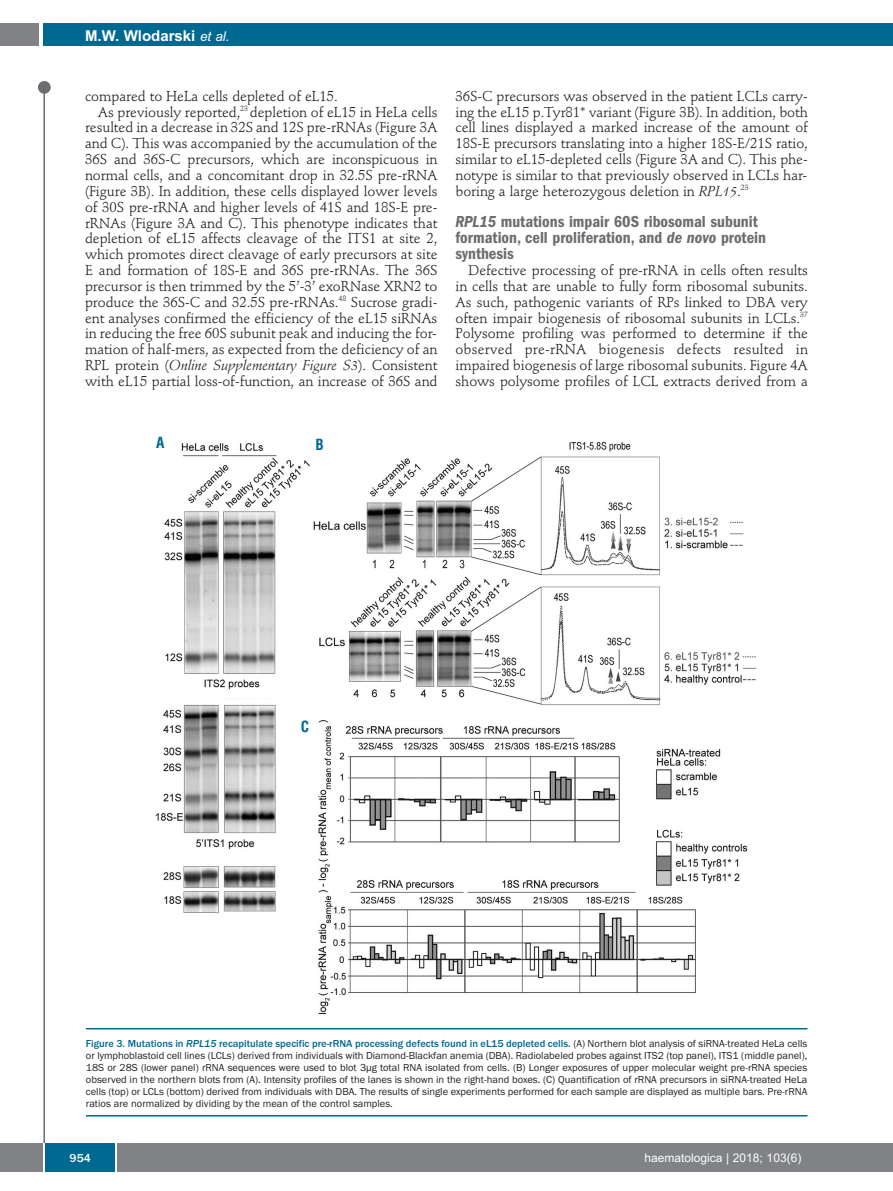
<style>
.page{position:relative;width:893px;height:1191px;background:#fff}
.page>*{position:absolute;margin:0;border:0;box-sizing:border-box;transform-origin:0 0}
.t1{font:600 condensed 16.5px/15.9px "Franklin Gothic";color:#6c6d70}
.t2{font:700 15px "Arial";color:#fff}
.t3{font:700 condensed 15px "Helvetica";color:#006991}
.t4{font:14.25px/15.9px "Stempel Schneidler";letter-spacing:-.005em;color:#231f20;text-align:justify}
.t5{font:italic 14.25px "Stempel Schneidler";letter-spacing:-.005em;color:#231f20}
.t6{font:12px "Arial";color:#fff}
.t7{font:500 12px "Franklin Gothic";color:#fff}
.t8{font:10.5px/12px "Franklin Gothic";color:#231f20;text-align:justify}
.s1{font-weight:400;font-style:italic;font-size:13.5px}
.s2{font-style:normal}
.s3{font-style:italic}
.s4{font-weight:500;color:#006991}
.s5{font-weight:500;font-style:italic;color:#006991}
</style>
<div class="page">
<div style="left:38px;top:81px;width:13px;height:13px;background:#6c6d70;border-radius:50%"></div>
<hr style="left:43px;top:84px;width:2px;height:1061px;background:#6c6d70">
<div style="left:43px;top:23px;width:850px;height:22px;background:#006991"></div>
<div style="left:0;top:23px;width:39px;height:22px;background:#808285"></div>
<div style="left:0;top:1143px;width:893px;height:28px;background:#808285"></div>
<div style="left:45px;top:1143px;width:71px;height:28px;background:#006991"></div>
<hr style="left:43px;top:1143px;width:2px;height:28px;background:#fff">
<svg style="left:116px;top:1143px;width:1px;height:28px"></svg>
<img style="left:155px;top:441px;width:602px;height:573px">
<hr style="left:86px;top:1028px;width:721px;height:1px;background:#006991">
<hr style="left:86px;top:1115px;width:721px;height:1px;background:#006991">
<p class="t2" style="left:85px;top:27px;width:146px">M.W. Wlodarski <span class="s1">et al.</span></p>
<p class="t4" style="left:85px;top:89px;width:254px">compared to HeLa cells depleted of eL15.</p>
<p class="t4" style="left:98px;top:105px;width:341px">As previously reported,<sup>23</sup> depletion of eL15 in HeLa cells</p>
<p class="t4" style="left:85px;top:121px;width:354px">resulted in a decrease in 32S and 12S pre-rRNAs (Figure 3A</p>
<p class="t4" style="left:85px;top:137px;width:354px">and C). This was accompanied by the accumulation of the</p>
<p class="t4" style="left:85px;top:153px;width:354px">36S and 36S-C precursors, which are inconspicuous in</p>
<p class="t4" style="left:85px;top:168px;width:354px">normal cells, and a concomitant drop in 32.5S pre-rRNA</p>
<p class="t4" style="left:85px;top:184px;width:354px">(Figure 3B). In addition, these cells displayed lower levels</p>
<p class="t4" style="left:85px;top:200px;width:354px">of 30S pre-rRNA and higher levels of 41S and 18S-E pre-</p>
<p class="t4" style="left:85px;top:216px;width:354px">rRNAs (Figure 3A and C). This phenotype indicates that</p>
<p class="t4" style="left:85px;top:232px;width:354px">depletion of eL15 affects cleavage of the ITS1 at site 2,</p>
<p class="t4" style="left:85px;top:248px;width:354px">which promotes direct cleavage of early precursors at site</p>
<p class="t4" style="left:85px;top:264px;width:354px">E and formation of 18S-E and 36S pre-rRNAs. The 36S</p>
<p class="t4" style="left:85px;top:279px;width:354px">precursor is then trimmed by the 5’-3’ exoRNase XRN2 to</p>
<p class="t4" style="left:85px;top:295px;width:354px">produce the 36S-C and 32.5S pre-rRNAs.<sup>48</sup> Sucrose gradi-</p>
<p class="t4" style="left:85px;top:311px;width:354px">ent analyses confirmed the efficiency of the eL15 siRNAs</p>
<p class="t4" style="left:85px;top:327px;width:353px">in reducing the free 60S subunit peak and inducing the for-</p>
<p class="t4" style="left:85px;top:343px;width:354px">mation of half-mers, as expected from the deficiency of an</p>
<p class="t5" style="left:85px;top:359px;width:354px"><span class="s2">RPL protein (</span>Online Supplementary Figure S3<span class="s2">). Consistent</span></p>
<p class="t4" style="left:85px;top:374px;width:354px">with eL15 partial loss-of-function, an increase of 36S and</p>
<p class="t4" style="left:455px;top:89px;width:354px">36S-C precursors was observed in the patient LCLs carry&shy;ing the eL15 p.Tyr81* variant (Figure 3B). In addition, both cell lines displayed a marked increase of the amount of 18S-E precursors translating into a higher 18S-E/21S ratio, similar to eL15-depleted cells (Figure 3A and C). This phe&shy;notype is similar to that previously observed in LCLs har&shy;boring a large heterozygous deletion in <span class="s3">RPL15</span>.<sup>23</sup></p>
<p class="t1" style="left:455px;top:215px;width:312px"><span class="s3">RPL15</span> mutations impair 60S ribosomal subunit formation, cell proliferation, and <span class="s3">de novo</span> protein synthesis</p>
<p class="t4" style="left:455px;top:263px;width:354px;text-indent:13px">Defective processing of pre-rRNA in cells often results in cells that are unable to fully form ribosomal subunits.<br>As such, pathogenic variants of RPs linked to DBA very often impair biogenesis of ribosomal subunits in LCLs.<sup>37<br></sup>Polysome profiling was performed to determine if the observed pre-rRNA biogenesis defects resulted in impaired biogenesis of large ribosomal subunits. Figure 4A shows polysome profiles of LCL extracts derived from a</p>
<p class="t3" style="left:156px;top:434px;width:10px">A</p>
<p class="t3" style="left:316px;top:436px;width:10px">B</p>
<p class="t3" style="left:301px;top:718px;width:10px">C</p>
<p class="t8" style="left:86px;top:1036px;width:723px"><span class="s4">Figure 3. Mutations in</span> <span class="s5">RPL15</span> <span class="s4">recapitulate specific pre-rRNA processing defects found in eL15 depleted cells.</span> (A) Northern blot analysis of siRNA-treated HeLa cells or lymphoblastoid cell lines (LCLs) derived from individuals with Diamond-Blackfan anemia (DBA). Radiolabeled probes against ITS2 (top panel), ITS1 (middle panel), 18S or 28S (lower panel) rRNA sequences were used to blot 3µg total RNA isolated from cells. (B) Longer exposures of upper molecular weight pre-rRNA species observed in the northern blots from (A). Intensity profiles of the lanes is shown in the right-hand boxes. (C) Quantification of rRNA precursors in siRNA-treated HeLa cells (top) or LCLs (bottom) derived from individuals with DBA. The results of single experiments performed for each sample are displayed as multiple bars. Pre-rRNA ratios are normalized by dividing by the mean of the control samples.</p>
<p class="t7" style="left:70px;top:1150px;width:23px">954</p>
<p class="t6" style="left:644px;top:1150px;width:158px">haematologica | 2018; 103(6)</p>
</div>
